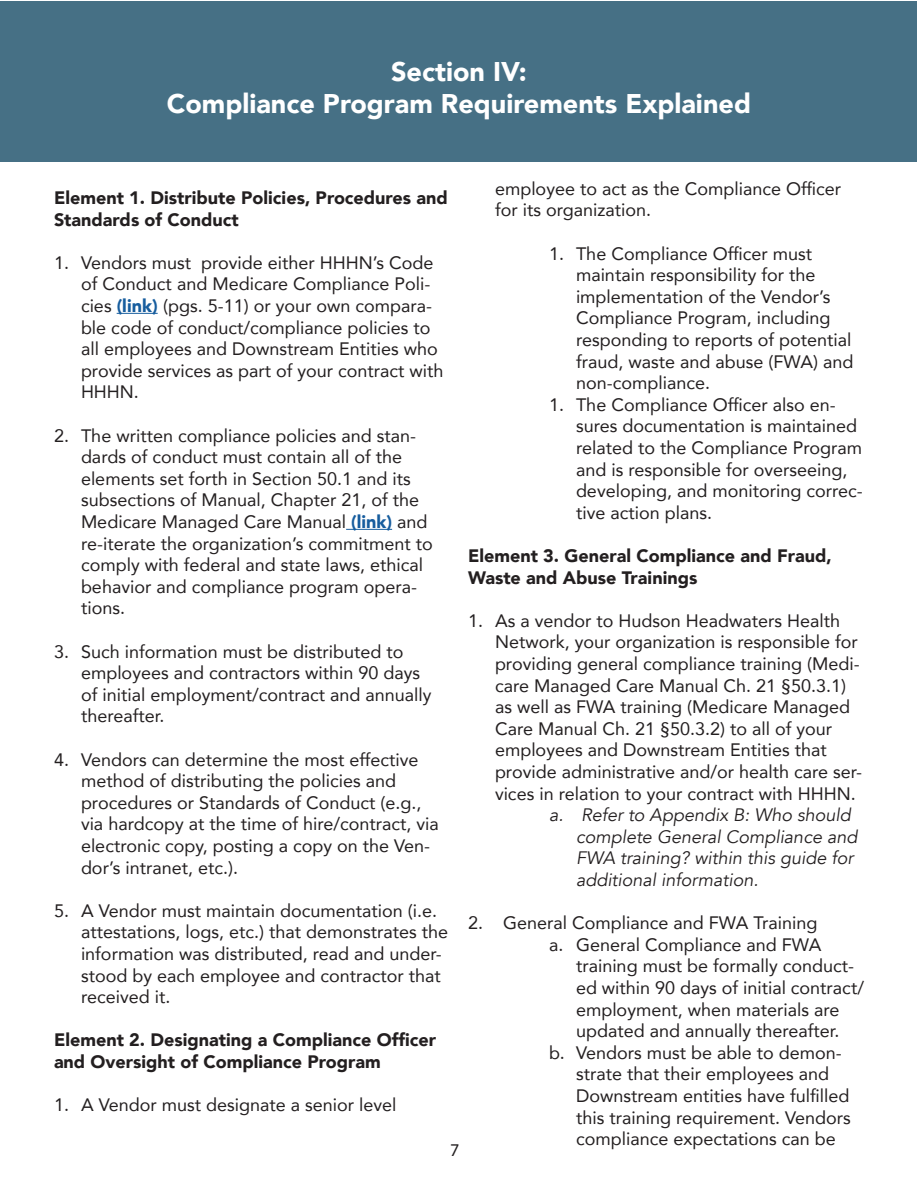
<style>
.page{position:relative;width:918px;height:1188px;background:#fff}
.page>*{position:absolute;margin:0;border:0;box-sizing:border-box;transform-origin:0 0}
.t1{font:900 27px "Avenir";color:#fff}
.t2{font:18px/21.6px "Avenir";color:#231f20}
.t3{font:900 18px/21.6px "Avenir";color:#231f20}
.t4{font:italic 18px/21.6px "Avenir";color:#231f20}
.t5{font:18px "Myriad Pro";color:#231f20}
.s1{font-weight:900;color:#175d9e}
</style>
<div class="page">
<div style="left:1px;top:1px;width:916px;height:160px;background:#467085"></div>
<hr style="left:117px;top:313px;width:41px;height:1px;background:#175d9e">
<hr style="left:346px;top:529px;width:46px;height:1px;background:#175d9e">
<p class="t1" style="left:391px;top:48px;width:137px">Section IV:</p>
<p class="t1" style="left:167px;top:81px;width:586px">Compliance Program Requirements Explained</p>
<p class="t3" style="left:54px;top:186px;width:395px">Element 1. Distribute Policies, Procedures and<br>Standards of Conduct</p>
<p class="t2" style="left:81px;top:251px;width:364px;text-indent:-27px">1. Vendors must provide either HHHN’s Code of Conduct and Medicare Compliance Poli&shy;cies <span class="s1">(link)</span> (pgs. 5-11) or your own compara&shy;ble code of conduct/compliance policies to all employees and Downstream Entities who provide services as part of your contract with HHHN.</p>
<p class="t2" style="left:81px;top:424px;width:353px;text-indent:-27px">2. The written compliance policies and stan&shy;dards of conduct must contain all of the elements set forth in Section 50.1 and its subsections of Manual, Chapter 21, of the Medicare Managed Care Manual <span class="s1">(link)</span> and re-iterate the organization’s commitment to comply with federal and state laws, ethical behavior and compliance program opera&shy;tions.</p>
<p class="t2" style="left:81px;top:640px;width:352px;text-indent:-27px">3. Such information must be distributed to employees and contractors within 90 days of initial employment/contract and annually thereafter.</p>
<p class="t2" style="left:81px;top:748px;width:359px;text-indent:-27px">4. Vendors can determine the most effective method of distributing the policies and procedures or Standards of Conduct (e.g., via hardcopy at the time of hire/contract, via electronic copy, posting a copy on the Ven&shy;dor’s intranet, etc.).</p>
<p class="t2" style="left:81px;top:899px;width:369px;text-indent:-27px">5. A Vendor must maintain documentation (i.e. attestations, logs, etc.) that demonstrates the information was distributed, read and under&shy;stood by each employee and contractor that received it.</p>
<p class="t3" style="left:54px;top:1029px;width:384px">Element 2. Designating a Compliance Officer and Oversight of Compliance Program</p>
<p class="t2" style="left:54px;top:1094px;width:344px">1. A Vendor must designate a senior level</p>
<p class="t5" style="left:450px;top:1139px;width:11px">7</p>
<p class="t2" style="left:495px;top:177px;width:348px">employee to act as the Compliance Officer for its organization.</p>
<p class="t2" style="left:576px;top:242px;width:279px;text-indent:-27px">1. The Compliance Officer must maintain responsibility for the implementation of the Vendor’s<br>Compliance Program, including responding to reports of potential fraud, waste and abuse (FWA) and non-compliance.</p>
<p class="t2" style="left:576px;top:393px;width:288px;text-indent:-27px">1. The Compliance Officer also en&shy;sures documentation is maintained related to the Compliance Program and is responsible for overseeing, developing, and monitoring correc&shy;tive action plans.</p>
<p class="t3" style="left:468px;top:544px;width:365px">Element 3. General Compliance and Fraud,<br>Waste and Abuse Trainings</p>
<p class="t2" style="left:495px;top:609px;width:369px;text-indent:-27px">1. As a vendor to Hudson Headwaters Health Network, your organization is responsible for providing general compliance training (Medi&shy;care Managed Care Manual Ch. 21 §50.3.1) as well as FWA training (Medicare Managed Care Manual Ch. 21 §50.3.2) to all of your employees and Downstream Entities that provide administrative and/or health care ser&shy;vices in relation to your contract with HHHN.</p>
<p class="t4" style="left:576px;top:805px;width:283px;text-indent:-27px">a. Refer to Appendix B: Who should complete General Compliance and<br>FWA training? within this guide for additional information.</p>
<p class="t2" style="left:468px;top:912px;width:351px">2. General Compliance and FWA Training</p>
<p class="t2" style="left:576px;top:933px;width:290px;text-indent:-27px">a. General Compliance and FWA training must be formally conduct&shy;ed within 90 days of initial contract/ employment, when materials are updated and annually thereafter.</p>
<p class="t2" style="left:576px;top:1041px;width:276px;text-indent:-27px">b. Vendors must be able to demon&shy;strate that their employees and Downstream entities have fulfilled this training requirement. Vendors compliance expectations can be</p>
</div>
